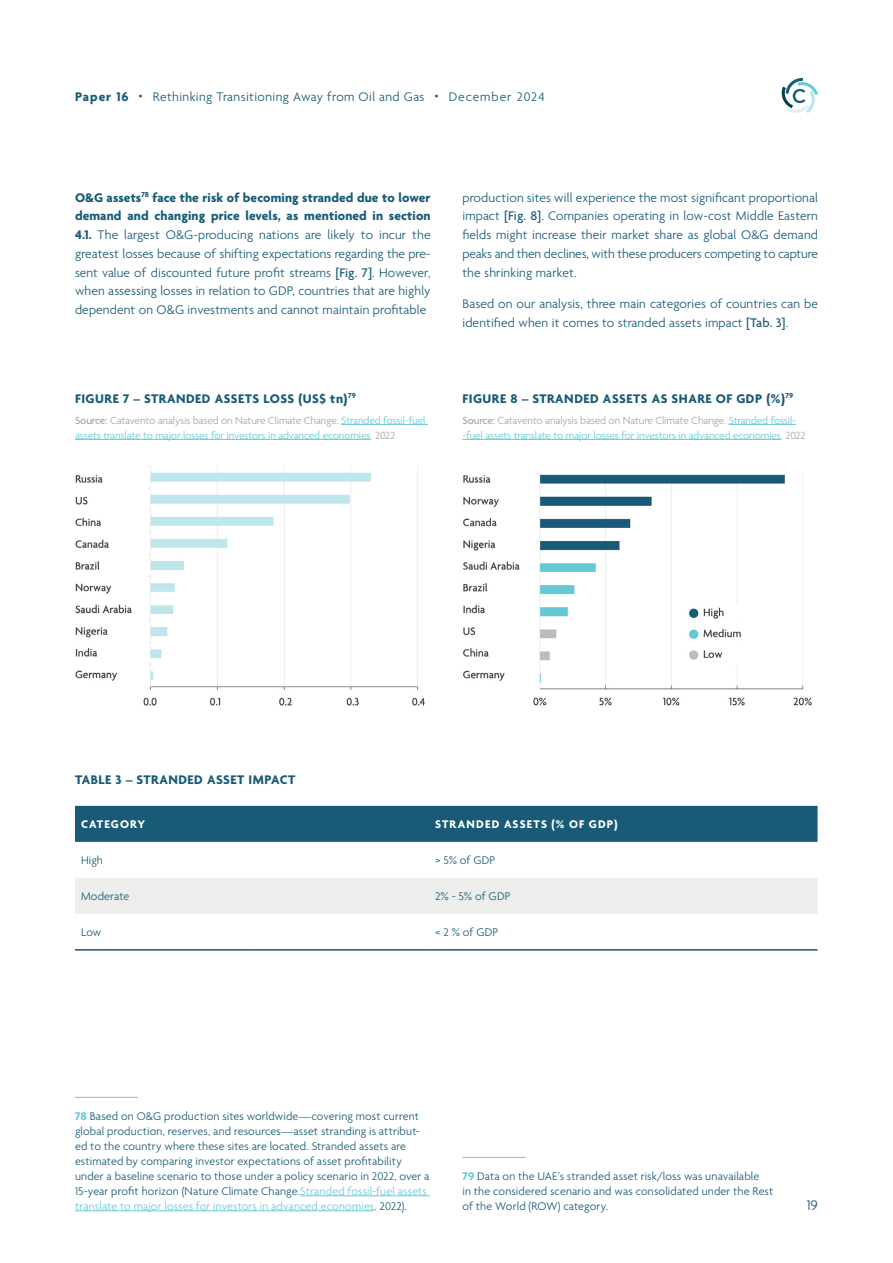
<style>
.page{position:relative;width:893px;height:1263px;background:#fff}
.page>*{position:absolute;margin:0;border:0;box-sizing:border-box;transform-origin:0 0}
.t1{font:300 15px "Agenda";color:#195b76}
.t2{font:300 13.5px/18.8px "Agenda";letter-spacing:.01em;color:#195b76;text-align:justify}
.t3{font:700 13.5px "Agenda";letter-spacing:.04em;color:#195b76}
.t4{font:300 13.5px "Agenda";letter-spacing:.03em;color:#195b76}
.t5{font:300 12px/15px "Agenda";letter-spacing:.01em;color:#195b76}
.t6{font:700 12px "Agenda";letter-spacing:.095em;color:#fff}
.t7{font:300 11.25px/15px "Agenda";letter-spacing:-.01em;color:#65cad8}
.s1{font-weight:700}
.s2{font-size:10.5px}
.s3{font-weight:500}
.s4{font-weight:500;color:#a6a6a6}
.s5{color:#a6a6a6}
.s6{font-weight:700;color:#65cad8}
.s7{color:#65cad8}
</style>
<div class="page">
<svg style="left:781px;top:77px;width:37px;height:36px"></svg>
<hr style="left:75px;top:1097px;width:63px;height:1px;background:#65cad8">
<hr style="left:300px;top:1195px;width:130px;height:1px;background:#65cad8">
<hr style="left:75px;top:1210px;width:300px;height:1px;background:#65cad8">
<hr style="left:462px;top:1157px;width:63px;height:1px;background:#65cad8">
<hr style="left:341px;top:424px;width:87px;height:1px;background:#65cad8">
<hr style="left:75px;top:439px;width:295px;height:1px;background:#65cad8">
<hr style="left:729px;top:424px;width:67px;height:1px;background:#65cad8">
<hr style="left:462px;top:439px;width:319px;height:1px;background:#65cad8">
<div style="left:75px;top:806px;width:743px;height:36px;background:#195b76"></div>
<div style="left:75px;top:878px;width:743px;height:36px;background:#ededec"></div>
<hr style="left:75px;top:949px;width:177px;height:1px;background:#195b76">
<hr style="left:252px;top:949px;width:177px;height:1px;background:#195b76">
<hr style="left:429px;top:949px;width:389px;height:1px;background:#195b76">
<img style="left:75px;top:466px;width:350px;height:240px">
<img style="left:463px;top:474px;width:349px;height:232px">
<p class="t4" style="left:75px;top:89px;width:471px"><span class="s1">Paper 16</span> <span class="s2">•</span> Rethinking Transitioning Away from Oil and Gas <span class="s2">•</span> December 2024</p>
<p class="t2" style="left:75px;top:189px;width:357px"><span class="s1">O&amp;G assets</span><sup>78</sup> <span class="s1">face the risk of becoming stranded due to lower demand and changing price levels, as mentioned in section 4.1.</span> The largest O&amp;G-producing nations are likely to incur the greatest losses because of shifting expectations regarding the pre&shy;sent value of discounted future profit streams <span class="s3">[Fig. 7]</span>. However, when assessing losses in relation to GDP, countries that are highly dependent on O&amp;G investments and cannot maintain profitable</p>
<p class="t2" style="left:462px;top:189px;width:357px">production sites will experience the most significant proportional impact <span class="s3">[Fig. 8]</span>. Companies operating in low-cost Middle Eastern fields might increase their market share as global O&amp;G demand peaks and then declines, with these producers competing to capture the shrinking market.<sup>79</sup></p>
<p class="t2" style="left:462px;top:295px;width:357px">Based on our analysis, three main categories of countries can be identified when it comes to stranded assets impact <span class="s3">[Tab. 3]</span>.</p>
<p class="t3" style="left:75px;top:391px;width:282px">FIGURE 7 – STRANDED ASSETS LOSS (US$ tn)<sup>79</sup></p>
<p class="t3" style="left:462px;top:391px;width:332px">FIGURE 8 – STRANDED ASSETS AS SHARE OF GDP (%)<sup>79</sup></p>
<p class="t7" style="left:75px;top:413px;width:352px"><span class="s4">Source:</span> <span class="s5">Catavento analysis based on Nature Climate Change.</span> Stranded fossil-fuel assets translate to major losses for investors in advanced economies<span class="s5">. 2022</span></p>
<p class="t7" style="left:462px;top:413px;width:345px"><span class="s4">Source:</span> <span class="s5">Catavento analysis based on Nature Climate Change.</span> Stranded fossil--fuel assets translate to major losses for investors in advanced economies<span class="s5">. 2022</span></p>
<p class="t3" style="left:75px;top:772px;width:222px">TABLE 3 – STRANDED ASSET IMPACT</p>
<p class="t6" style="left:81px;top:818px;width:66px">CATEGORY</p>
<p class="t6" style="left:435px;top:818px;width:184px">STRANDED ASSETS (% OF GDP)</p>
<p class="t5" style="left:81px;top:853px;width:23px">High</p>
<p class="t5" style="left:435px;top:853px;width:62px">&gt; 5% of GDP</p>
<p class="t5" style="left:81px;top:889px;width:50px">Moderate</p>
<p class="t5" style="left:435px;top:889px;width:77px">2% - 5% of GDP</p>
<p class="t5" style="left:81px;top:925px;width:22px">Low</p>
<p class="t5" style="left:435px;top:925px;width:65px">&lt; 2 % of GDP</p>
<p class="t5" style="left:75px;top:1109px;width:356px"><span class="s6">78</span> Based on O&amp;G production sites worldwide—covering most current global production, reserves, and resources—asset stranding is attribut&shy;ed to the country where these sites are located. Stranded assets are estimated by comparing investor expectations of asset profitability under a baseline scenario to those under a policy scenario in 2022, over a 15-year profit horizon (Nature Climate Change.<span class="s7">Stranded fossil-fuel assets translate to major losses for investors in advanced economies</span>. 2022).</p>
<p class="t5" style="left:462px;top:1169px;width:312px"><span class="s6">79</span> Data on the UAE’s stranded asset risk/loss was unavailable<br>in the considered scenario and was consolidated under the Rest of the World (ROW) category.</p>
<p class="t1" style="left:807px;top:1197px;width:13px">19</p>
</div>
